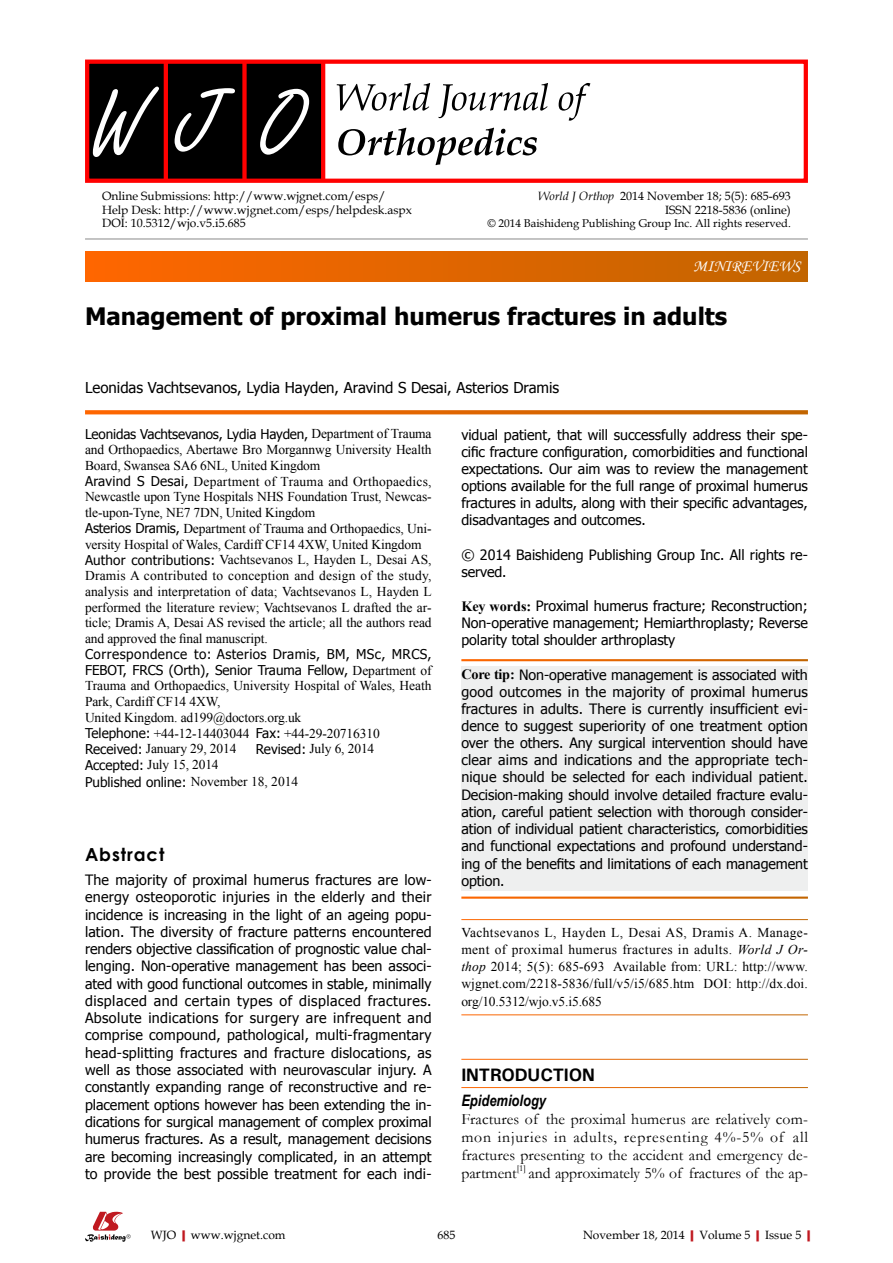
<style>
.page{position:relative;width:893px;height:1263px;background:#fff}
.page>*{position:absolute;margin:0;border:0;box-sizing:border-box;transform-origin:0 0}
.t1{font:700 24px "Tahoma";color:#000}
.t2{font:700 18px "Univers";letter-spacing:-.01em;color:#000}
.t3{font:700 18px "Century Gothic";letter-spacing:.05em;color:#000}
.t4{font:16.5px "Monotype Corsiva";color:#fff}
.t5{font:15.75px/18px "Garamond";letter-spacing:.005em;color:#000}
.t6{font:15px "Tahoma";color:#000}
.t7{font:14.25px/17.2px "Tahoma";letter-spacing:-.005em;color:#000;text-align:justify}
.t8{font:13.5px/15.8px "Times New Roman";letter-spacing:-.01em;color:#000}
.t9{font:12px/13.5px "Book Antiqua";color:#000}
.t10{font:11.25px "Book Antiqua";color:#000}
.t11{font:9.15px "Garamond";color:#000}
.s1{font-style:italic}
.s2{font-family:"Tahoma"}
.s3{font-family:"Times New Roman";font-weight:700}
.s4{font-family:"Arial Narrow";font-weight:700;font-style:italic}
.s5{font-weight:700;color:#c01920}
</style>
<div class="page">
<div style="left:461px;top:666px;width:347px;height:225px;background:#eeefef"></div>
<div style="left:85px;top:252px;width:723px;height:29px;background:linear-gradient(to right,#f60,#c16500)"></div>
<hr style="left:85px;top:239px;width:723px;height:1px;background:#898989">
<svg style="left:85px;top:1212px;width:46px;height:30px"></svg>
<svg style="left:85px;top:410px;width:723px;height:4px;background:#e16c0b"></svg>
<div style="left:87px;top:61px;width:236px;height:121px;background:#000"></div>
<hr style="left:164px;top:61px;width:4px;height:121px;background:#f00">
<div style="left:242px;top:61px;width:5px;height:121px;background:#f00"></div>
<hr style="left:321px;top:61px;width:4px;height:121px;background:#f00">
<div style="left:85px;top:60px;width:723px;height:123px;border:4px solid #f00"></div>
<svg style="left:260px;top:89px;width:49px;height:66px"></svg>
<svg style="left:175px;top:88px;width:60px;height:64px"></svg>
<svg style="left:93px;top:87px;width:66px;height:70px"></svg>
<svg style="left:337px;top:83px;width:253px;height:38px"></svg>
<svg style="left:338px;top:128px;width:199px;height:37px"></svg>
<p class="t9" style="left:102px;top:189px;width:311px">Online Submissions: http://www.wjgnet.com/esps/<br>Help Desk: http://www.wjgnet.com/esps/helpdesk.aspx<br>DOI: 10.5312/wjo.v5.i5.685</p>
<p class="t9" style="left:538px;top:189px;width:254px;text-align:right"><span class="s1">World J Orthop</span> 2014 November 18; 5(5): 685-693<br>ISSN 2218-5836 (online)</p>
<p class="t10" style="left:487px;top:215px;width:305px">© 2014 Baishideng Publishing Group Inc. All rights reserved.</p>
<p class="t4" style="left:693px;top:256px;width:109px">MINIREVIEWS</p>
<p class="t1" style="left:85px;top:299px;width:644px">Management of proximal humerus fractures in adults</p>
<p class="t6" style="left:85px;top:378px;width:476px">Leonidas Vachtsevanos, Lydia Hayden, Aravind S Desai, Asterios Dramis</p>
<p class="t8" style="left:85px;top:426px;width:348px"><span class="s2">Leonidas Vachtsevanos, Lydia Hayden,</span> Department of Trauma and Orthopaedics, Abertawe Bro Morgannwg University Health Board, Swansea SA6 6NL, United Kingdom<br><span class="s2">Aravind S Desai,</span> Department of Trauma and Orthopaedics, Newcastle upon Tyne Hospitals NHS Foundation Trust, Newcas&shy;tle-upon-Tyne, NE7 7DN, United Kingdom<br><span class="s2">Asterios Dramis,</span> Department of Trauma and Orthopaedics, Uni&shy;versity Hospital of Wales, Cardiff CF14 4XW, United Kingdom <span class="s2">Author contributions:</span> Vachtsevanos L, Hayden L, Desai AS, Dramis A contributed to conception and design of the study, analysis and interpretation of data; Vachtsevanos L, Hayden L performed the literature review; Vachtsevanos L drafted the ar&shy;ticle; Dramis A, Desai AS revised the article; all the authors read and approved the final manuscript.<br><span class="s2">Correspondence to: Asterios Dramis, BM, MSc, MRCS, FEBOT, FRCS (Orth), Senior Trauma Fellow,</span> Department of Trauma and Orthopaedics, University Hospital of Wales, Heath Park, Cardiff CF14 4XW,<br>United Kingdom. ad199@doctors.org.uk<br><span class="s2">Telephone:</span> +44-12-14403044 <span class="s2">Fax:</span> +44-29-20716310<br><span class="s2">Received:</span> January 29, 2014</p>
<p class="t7" style="left:461px;top:425px;width:348px">vidual patient, that will successfully address their spe&shy;cific fracture configuration, comorbidities and functional expectations. Our aim was to review the management options available for the full range of proximal humerus fractures in adults, along with their specific advantages, disadvantages and outcomes.</p>
<p class="t7" style="left:461px;top:545px;width:348px">© 2014 Baishideng Publishing Group Inc. All rights re&shy;served.</p>
<p class="t7" style="left:461px;top:596px;width:348px"><span class="s3">Key words:</span> Proximal humerus fracture; Reconstruction; Non-operative management; Hemiarthroplasty; Reverse polarity total shoulder arthroplasty</p>
<p class="t7" style="left:461px;top:665px;width:348px"><span class="s3">Core tip:</span> Non-operative management is associated with good outcomes in the majority of proximal humerus fractures in adults. There is currently insufficient evi&shy;dence to suggest superiority of one treatment option over the others. Any surgical intervention should have clear aims and indications and the appropriate tech&shy;nique should be selected for each individual patient.<br>Decision-making should involve detailed fracture evalu&shy;ation, careful patient selection with thorough consider&shy;ation of individual patient characteristics, comorbidities and functional expectations and profound understand&shy;ing of the benefits and limitations of each management option.</p>
<p class="t8" style="left:461px;top:923px;width:348px;line-height:17.2px;text-align:justify">Vachtsevanos L, Hayden L, Desai AS, Dramis A. Manage&shy;ment of proximal humerus fractures in adults. <span class="s1">World J Or&shy;thop</span> 2014; 5(5): 685-693 Available from: URL: http://www. wjgnet.com/2218-5836/full/v5/i5/685.htm DOI: http://dx.doi. org/10.5312/wjo.v5.i5.685</p>
<p class="t8" style="left:256px;top:741px;width:120px"><span class="s2">Revised:</span> July 6, 2014</p>
<p class="t8" style="left:85px;top:756px;width:215px;line-height:17.2px"><span class="s2">Accepted:</span> July 15, 2014<br><span class="s2">Published online:</span> November 18, 2014</p>
<p class="t3" style="left:85px;top:841px;width:81px">Abstract</p>
<p class="t7" style="left:85px;top:870px;width:348px">The majority of proximal humerus fractures are low&shy;energy osteoporotic injuries in the elderly and their incidence is increasing in the light of an ageing popu&shy;lation. The diversity of fracture patterns encountered renders objective classification of prognostic value chal&shy;lenging. Non-operative management has been associ&shy;ated with good functional outcomes in stable, minimally displaced and certain types of displaced fractures.<br>Absolute indications for surgery are infrequent and comprise compound, pathological, multi-fragmentary head-splitting fractures and fracture dislocations, as well as those associated with neurovascular injury. A constantly expanding range of reconstructive and re&shy;placement options however has been extending the in&shy;dications for surgical management of complex proximal humerus fractures. As a result, management decisions are becoming increasingly complicated, in an attempt to provide the best possible treatment for each indi-</p>
<p class="t2" style="left:461px;top:1063px;width:135px">INTRODUCTION</p>
<p class="t5" style="left:461px;top:1092px;width:348px"><span class="s4">Epidemiology<br></span>Fractures of the proximal humerus are relatively com&shy;mon injuries in adults, representing 4%-5% of all fractures presenting to the accident and emergency de&shy;partment</p>
<p class="t11" style="left:517px;top:1162px;width:11px">[1]</p>
<p class="t5" style="left:528px;top:1164px;width:281px">and approximately 5% of fractures of the ap-</p>
<p class="t9" style="left:151px;top:1227px;width:136px">WJO<span class="s5">|</span>www.wjgnet.com</p>
<p class="t9" style="left:437px;top:1227px;width:19px">685</p>
<p class="t9" style="left:583px;top:1227px;width:234px">November 18, 2014<span class="s5">|</span>Volume 5<span class="s5">|</span>Issue 5<span class="s5">|</span></p>
</div>
